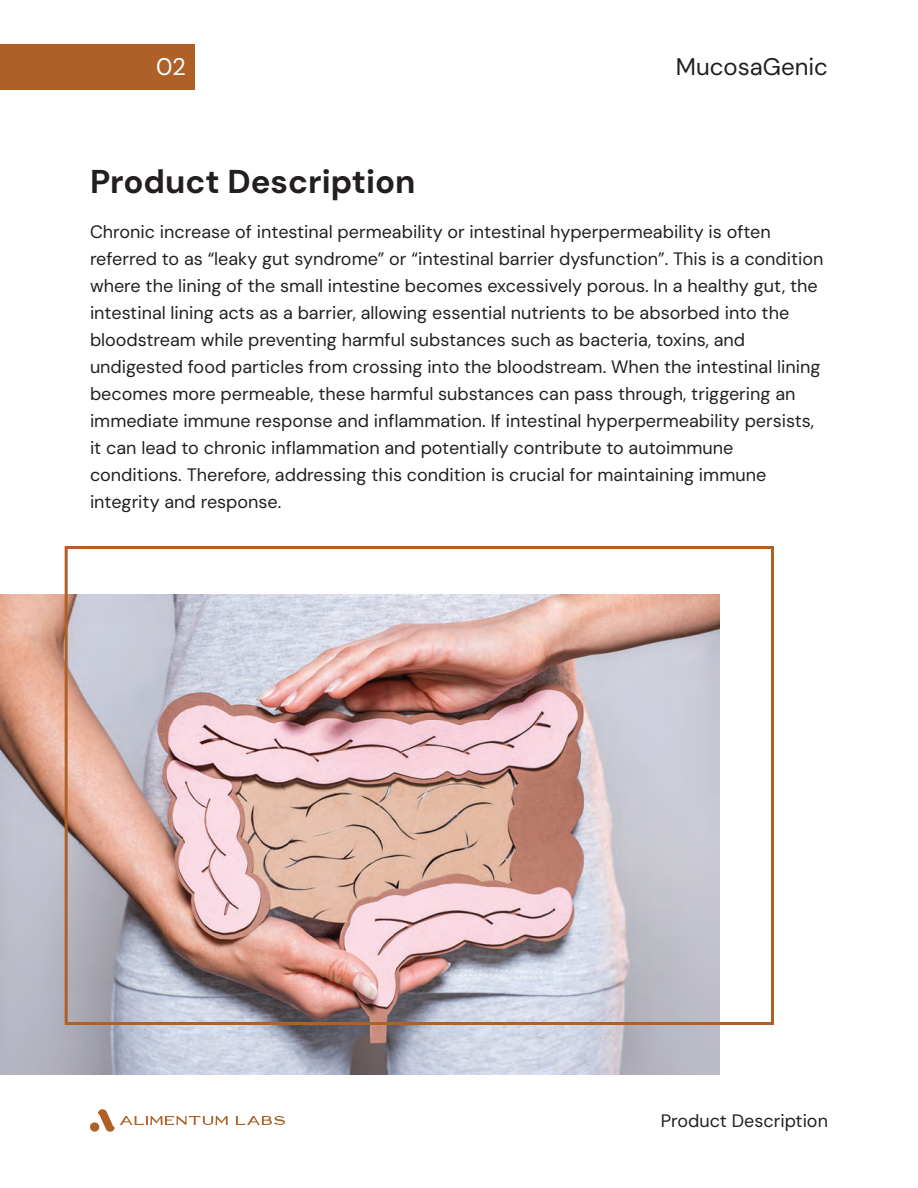
<style>
.page{position:relative;width:918px;height:1188px;background:#fff}
.page>*{position:absolute;margin:0;border:0;box-sizing:border-box;transform-origin:0 0}
.t1{font:700 33px "DM Sans";color:#231f20}
.t2{font:24px "DM Sans";color:#231f20}
.t3{font:24px "DM Sans";color:#fff}
.t4{font:18px/27px "DM Sans";color:#231f20}
</style>
<div class="page">
<hr style="left:0;top:45px;width:918px;height:1px;background:#7ec241">
<hr style="left:0;top:90px;width:918px;height:1px;background:#7ec241">
<hr style="left:0;top:1143px;width:918px;height:1px;background:#7ec241">
<hr style="left:0;top:1098px;width:918px;height:1px;background:#7ec241">
<hr style="left:90px;top:0;width:1px;height:1188px;background:#7ec241">
<hr style="left:828px;top:0;width:1px;height:1188px;background:#7ec241">
<div style="left:0;top:45px;width:195px;height:45px;background:#ae6026"></div>
<svg style="left:90px;top:1109px;width:195px;height:23px"></svg>
<img style="left:0;top:594px;width:720px;height:481px">
<div style="left:65px;top:546px;width:709px;height:479px;border:3px solid #ae6026"></div>
<h2 class="t3" style="left:156px;top:51px;width:31px">02</h2>
<h2 class="t2" style="left:676px;top:51px;width:154px">MucosaGenic</h2>
<h1 class="t1" style="left:90px;top:161px;width:327px">Product Description</h1>
<p class="t4" style="left:90px;top:218px;width:735px">Chronic increase of intestinal permeability or intestinal hyperpermeability is often referred to as “leaky gut syndrome” or “intestinal barrier dysfunction”. This is a condition where the lining of the small intestine becomes excessively porous. In a healthy gut, the intestinal lining acts as a barrier, allowing essential nutrients to be absorbed into the bloodstream while preventing harmful substances such as bacteria, toxins, and undigested food particles from crossing into the bloodstream. When the intestinal lining becomes more permeable, these harmful substances can pass through, triggering an immediate immune response and inflammation. If intestinal hyperpermeability persists, it can lead to chronic inflammation and potentially contribute to autoimmune conditions. Therefore, addressing this condition is crucial for maintaining immune integrity and response.</p>
<p class="t4" style="left:661px;top:1107px;width:169px">Product Description</p>
</div>
